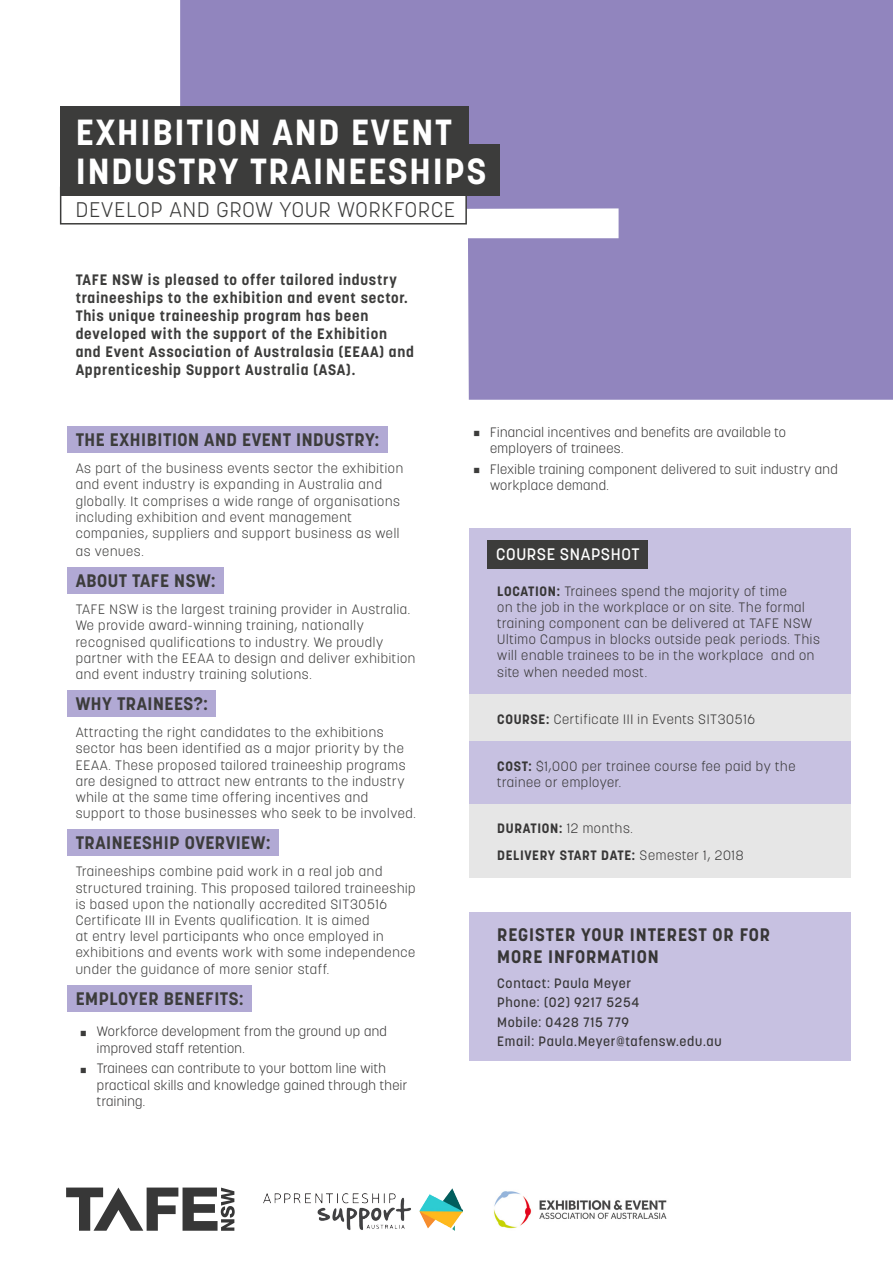
<style>
.page{position:relative;width:893px;height:1263px;background:#fff}
.page>*{position:absolute;margin:0;border:0;box-sizing:border-box;transform-origin:0 0}
.t1{font:700 36px/39px "Korolev";letter-spacing:.05em;color:#fff}
.t2{font:300 21px "Korolev";letter-spacing:.05em;color:#3c3c3b}
.t3{font:700 18px "Korolev";letter-spacing:.03em;color:#3c3c3b}
.t4{font:700 18px/21.6px "Korolev";letter-spacing:.05em;color:#373636}
.t5{font:500 16.5px "Korolev";letter-spacing:.04em;color:#fff}
.t6{font:700 15px/18px "Korolev";letter-spacing:.05em;color:#3c3c3b}
.t7{font:300 13.5px/16.2px "Korolev";letter-spacing:.05em;color:#3c3c3b}
.t8{font:300 13.5px/16.2px "Korolev";letter-spacing:.05em;color:#373636}
.t9{font:300 13.5px/16.5px "Korolev";letter-spacing:.03em;color:#373636}
.t10{font:500 13.5px/19.5px "Korolev";letter-spacing:.05em;color:#373636}
.t11{font:700 13.5px/26.4px "Korolev";letter-spacing:.05em;color:#373636}
.s1{font-family:"Minion Pro";font-weight:500;font-size:18px;color:#3c3c3b}
.s2{font-weight:700}
.s3{font-weight:300}
</style>
<div class="page">
<div style="left:469px;top:912px;width:381px;height:149px;background:#c7c1e1"></div>
<svg style="left:180px;top:0;width:713px;height:400px;fill:#9185be"></svg>
<div style="left:60px;top:187px;width:407px;height:38px;background:#fff;border:2px solid #3c3c3b"></div>
<div style="left:60px;top:106px;width:409px;height:49px;background:#3c3c3b"></div>
<div style="left:60px;top:145px;width:440px;height:51px;background:#3c3c3b"></div>
<div style="left:67px;top:426px;width:320px;height:27px;background:#b1a9d4"></div>
<div style="left:67px;top:567px;width:157px;height:27px;background:#b1a9d4"></div>
<div style="left:67px;top:690px;width:149px;height:27px;background:#b1a9d4"></div>
<div style="left:67px;top:829px;width:211px;height:27px;background:#b1a9d4"></div>
<div style="left:67px;top:985px;width:185px;height:27px;background:#b1a9d4"></div>
<div style="left:469px;top:528px;width:381px;height:167px;background:#c7c1e1"></div>
<div style="left:487px;top:540px;width:161px;height:28px;background:#3c3c3b"></div>
<div style="left:469px;top:695px;width:381px;height:47px;background:#e6e6e6"></div>
<div style="left:469px;top:742px;width:381px;height:62px;background:#c7c1e1"></div>
<div style="left:469px;top:804px;width:381px;height:74px;background:#e6e6e6"></div>
<svg style="left:66px;top:1187px;width:169px;height:44px"></svg>
<img style="left:264px;top:1188px;width:199px;height:43px">
<img style="left:493px;top:1191px;width:174px;height:38px">
<h1 class="t1" style="left:76px;top:113px;width:412px">EXHIBITION AND EVENT<br>INDUSTRY TRAINEESHIPS</h1>
<h2 class="t2" style="left:76px;top:196px;width:381px">DEVELOP AND GROW YOUR WORKFORCE</h2>
<p class="t6" style="left:76px;top:270px;width:340px">TAFE NSW is pleased to offer tailored industry traineeships to the exhibition and event sector.<br>This unique traineeship program has been developed with the support of the Exhibition and Event Association of Australasia (EEAA) and Apprenticeship Support Australia (ASA).</p>
<h3 class="t3" style="left:76px;top:428px;width:305px">THE EXHIBITION AND EVENT INDUSTRY:</h3>
<p class="t7" style="left:76px;top:460px;width:329px">As part of the business events sector the exhibition and event industry is expanding in Australia and globally. It comprises a wide range of organisations including exhibition and event management companies, suppliers and support business as well</p>
<p class="t7" style="left:76px;top:543px;width:69px">as venues.</p>
<h3 class="t3" style="left:76px;top:569px;width:141px">ABOUT TAFE NSW:</h3>
<p class="t7" style="left:76px;top:601px;width:341px">TAFE NSW is the largest training provider in Australia.<br>We provide award-winning training, nationally recognised qualifications to industry. We proudly partner with the EEAA to design and deliver exhibition and event industry training solutions.</p>
<h3 class="t3" style="left:76px;top:692px;width:134px">WHY TRAINEES?:</h3>
<p class="t7" style="left:76px;top:724px;width:342px">Attracting the right candidates to the exhibitions sector has been identified as a major priority by the EEAA. These proposed tailored traineeship programs are designed to attract new entrants to the industry while at the same time offering incentives and support to those businesses who seek to be involved.</p>
<h3 class="t3" style="left:76px;top:832px;width:196px">TRAINEESHIP OVERVIEW:</h3>
<p class="t7" style="left:76px;top:863px;width:341px">Traineeships combine paid work in a real job and structured training. This proposed tailored traineeship is based upon the nationally accredited SIT30516<br>Certificate III in Events qualification. It is aimed<br>at entry level participants who once employed in exhibitions and events work with some independence under the guidance of more senior staff.</p>
<h3 class="t3" style="left:76px;top:987px;width:169px">EMPLOYER BENEFITS:</h3>
<p class="t9" style="left:97px;top:1023px;width:291px;text-indent:-17px"><span class="s1">■</span> Workforce development from the ground up and improved staff retention.</p>
<p class="t9" style="left:97px;top:1060px;width:312px;text-indent:-17px"><span class="s1">■</span> Trainees can contribute to your bottom line with practical skills and knowledge gained through their training.</p>
<p class="t9" style="left:490px;top:424px;width:297px;text-indent:-17px"><span class="s1">■</span> Financial incentives and benefits are available to employers of trainees.</p>
<p class="t9" style="left:490px;top:461px;width:349px;text-indent:-17px"><span class="s1">■</span> Flexible training component delivered to suit industry and workplace demand.</p>
<p class="t5" style="left:496px;top:544px;width:145px">COURSE SNAPSHOT</p>
<p class="t8" style="left:497px;top:583px;width:324px"><span class="s2">LOCATION:</span> Trainees spend the majority of time<br>on the job in the workplace or on site. The formal training component can be delivered at TAFE NSW Ultimo Campus in blocks outside peak periods. This will enable trainees to be in the workplace and on site when needed most.</p>
<p class="t8" style="left:497px;top:711px;width:259px"><span class="s2">COURSE:</span> Certificate III in Events SIT30516</p>
<p class="t8" style="left:497px;top:758px;width:300px"><span class="s2">COST:</span> $1,000 per trainee course fee paid by the trainee or employer.</p>
<p class="t11" style="left:497px;top:815px;width:248px">DURATION: <span class="s3">12 months.<br></span>DELIVERY START DATE: <span class="s3">Semester 1, 2018</span></p>
<h3 class="t4" style="left:497px;top:924px;width:274px">REGISTER YOUR INTEREST OR FOR<br>MORE INFORMATION</h3>
<p class="t10" style="left:497px;top:973px;width:226px">Contact: Paula Meyer<br>Phone: (02) 9217 5254<br>Mobile: 0428 715 779<br>Email: Paula.Meyer@tafensw.edu.au</p>
</div>
